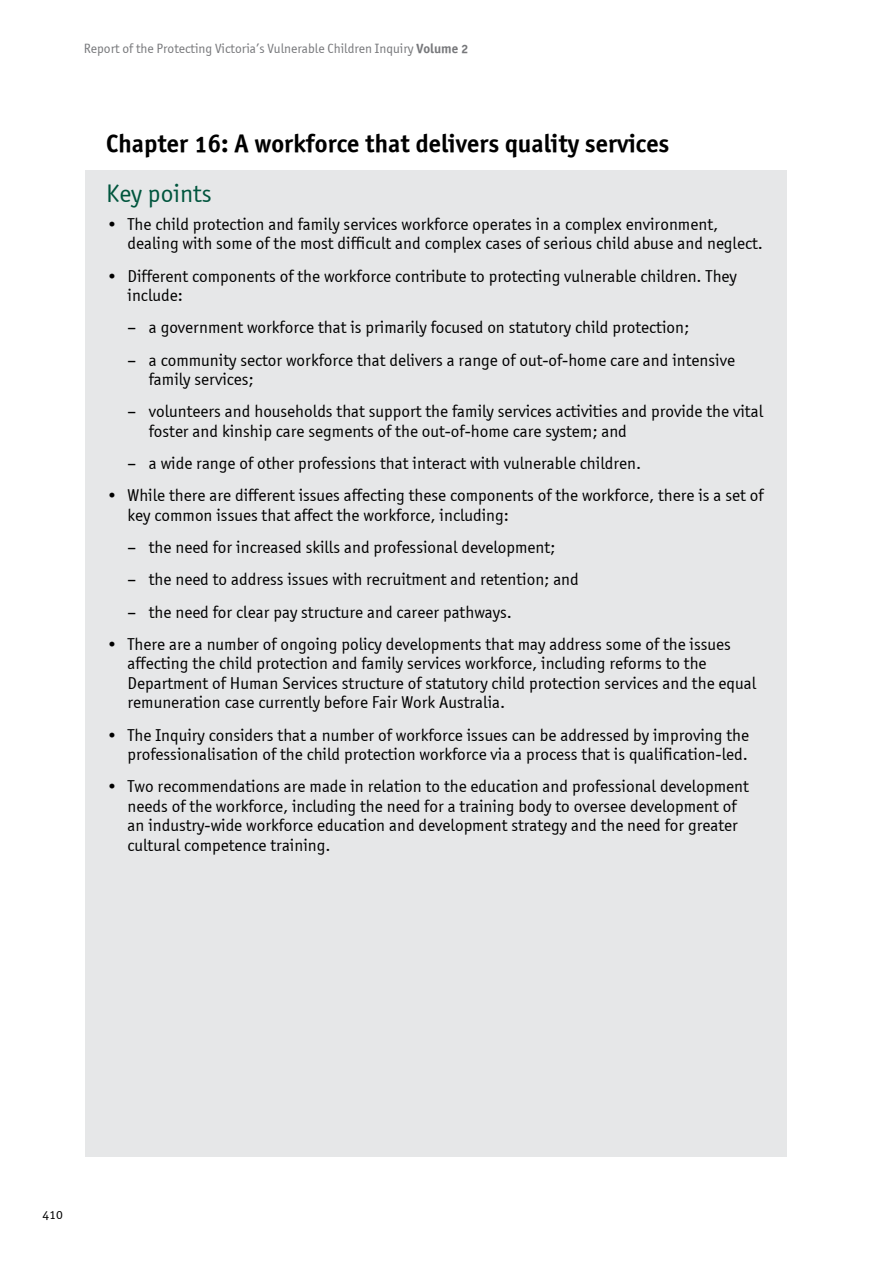
<style>
.page{position:relative;width:893px;height:1263px;background:#fff}
.page>*{position:absolute;margin:0;border:0;box-sizing:border-box;transform-origin:0 0}
.t1{font:25.5px "Officina Sans OSITCTT Bold";color:#000}
.t2{font:25.5px "Officina Sans OSITCTT Book";color:#00553d}
.t3{font:17.25px/19.5px "Officina Sans OSITCTT Book";color:#000}
.t4{font:13.5px "Officina Sans OSITCTT Book";color:#77787b}
.t5{font:13.5px "Officina Sans OSITCTT Book";color:#000}
.s1{font-family:"Officina Sans OSITCTT Bold"}
</style>
<div class="page">
<div style="left:85px;top:170px;width:702px;height:987px;background:#e6e7e8"></div>
<p class="t4" style="left:84px;top:41px;width:386px">Report of the Protecting Victoria’s Vulnerable Children Inquiry <span class="s1">Volume 2</span></p>
<h1 class="t1" style="left:106px;top:128px;width:565px">Chapter 16: A workforce that delivers quality services</h1>
<h1 class="t2" style="left:106px;top:178px;width:107px">Key points</h1>
<p class="t3" style="left:128px;top:214px;width:637px;text-indent:-21px">• The child protection and family services workforce operates in a complex environment, dealing with some of the most difficult and complex cases of serious child abuse and neglect.</p>
<p class="t3" style="left:128px;top:266px;width:611px;text-indent:-21px">• Different components of the workforce contribute to protecting vulnerable children. They include:</p>
<p class="t3" style="left:128px;top:318px;width:563px">– a government workforce that is primarily focused on statutory child protection;</p>
<p class="t3" style="left:149px;top:350px;width:588px;text-indent:-21px">– a community sector workforce that delivers a range of out-of-home care and intensive family services;</p>
<p class="t3" style="left:149px;top:402px;width:616px;text-indent:-21px">– volunteers and households that support the family services activities and provide the vital foster and kinship care segments of the out-of-home care system; and</p>
<p class="t3" style="left:128px;top:453px;width:515px">– a wide range of other professions that interact with vulnerable children.</p>
<p class="t3" style="left:128px;top:486px;width:637px;text-indent:-21px">• While there are different issues affecting these components of the workforce, there is a set of key common issues that affect the workforce, including:</p>
<p class="t3" style="left:128px;top:537px;width:429px">– the need for increased skills and professional development;</p>
<p class="t3" style="left:128px;top:570px;width:453px">– the need to address issues with recruitment and retention; and</p>
<p class="t3" style="left:128px;top:602px;width:386px">– the need for clear pay structure and career pathways.</p>
<p class="t3" style="left:128px;top:634px;width:630px;text-indent:-21px">• There are a number of ongoing policy developments that may address some of the issues affecting the child protection and family services workforce, including reforms to the Department of Human Services structure of statutory child protection services and the equal remuneration case currently before Fair Work Australia.</p>
<p class="t3" style="left:106px;top:725px;width:644px;text-align:right">• The Inquiry considers that a number of workforce issues can be addressed by improving the professionalisation of the child protection workforce via a process that is qualification-led.</p>
<p class="t3" style="left:128px;top:777px;width:623px;text-indent:-21px">• Two recommendations are made in relation to the education and professional development needs of the workforce, including the need for a training body to oversee development of an industry-wide workforce education and development strategy and the need for greater cultural competence training.</p>
<p class="t5" style="left:43px;top:1206px;width:22px">410</p>
</div>
